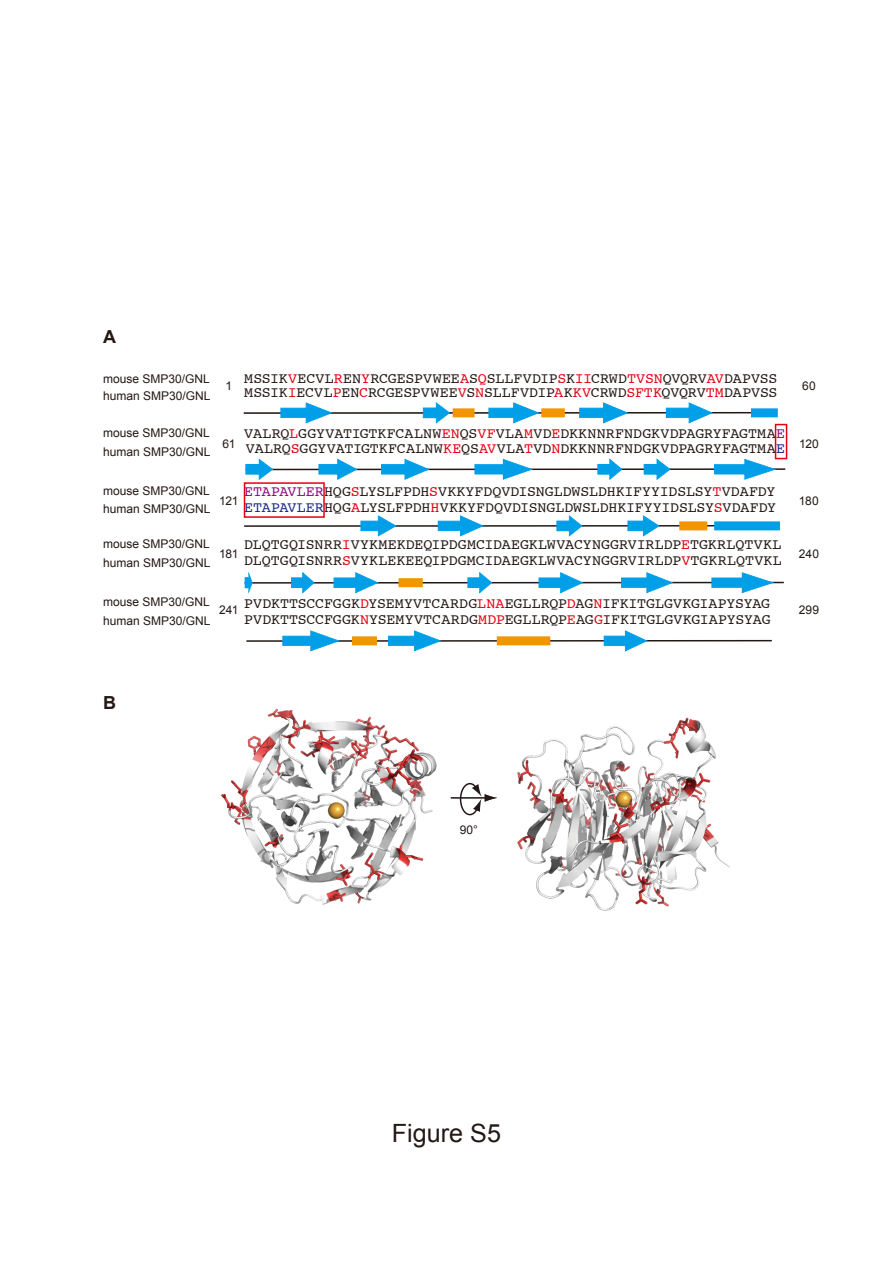
<style>
.page{position:relative;width:893px;height:1263px;background:#fff}
.page>*{position:absolute;margin:0;border:0;box-sizing:border-box;transform-origin:0 0}
.t1{font:25.2px "Arial";color:#231815}
.t2{font:700 18px "Arial";color:#231815}
.t3{font:15px "Courier";letter-spacing:-.005em;color:#231815}
.t4{font:12px "Arial";color:#231815}
.s1{color:#e50012}
.s2{color:#910782}
.s3{color:#182987}
</style>
<div class="page">
<hr style="left:246px;top:640px;width:526px;height:2px;background:#231815">
<hr style="left:244px;top:525px;width:532px;height:2px;background:#231815">
<hr style="left:244px;top:582px;width:540px;height:2px;background:#231815">
<hr style="left:451px;top:797px;width:36px;height:2px;background:#231815">
<svg style="left:459px;top:782px;width:38px;height:34px"></svg>
<img style="left:221px;top:708px;width:216px;height:197px">
<img style="left:517px;top:717px;width:213px;height:194px">
<svg style="left:361px;top:515px;width:35px;height:21px"></svg>
<svg style="left:438px;top:515px;width:46px;height:21px"></svg>
<svg style="left:557px;top:515px;width:25px;height:21px"></svg>
<svg style="left:628px;top:515px;width:31px;height:21px"></svg>
<svg style="left:291px;top:572px;width:23px;height:21px"></svg>
<svg style="left:334px;top:572px;width:44px;height:21px"></svg>
<svg style="left:468px;top:572px;width:24px;height:21px"></svg>
<svg style="left:539px;top:572px;width:44px;height:21px"></svg>
<svg style="left:621px;top:572px;width:52px;height:21px"></svg>
<svg style="left:711px;top:572px;width:63px;height:21px"></svg>
<svg style="left:282px;top:630px;width:58px;height:21px"></svg>
<svg style="left:388px;top:630px;width:53px;height:21px"></svg>
<svg style="left:604px;top:630px;width:44px;height:21px"></svg>
<div style="left:679px;top:521px;width:28px;height:9px;background:#f29600;border:2px solid #f29600"></div>
<div style="left:398px;top:578px;width:25px;height:9px;background:#f29600;border:2px solid #f29600"></div>
<div style="left:352px;top:636px;width:25px;height:9px;background:#f29600;border:2px solid #f29600"></div>
<div style="left:497px;top:636px;width:53px;height:9px;background:#f29600;border:2px solid #f29600"></div>
<svg style="left:244px;top:402px;width:531px;height:21px"></svg>
<div style="left:453px;top:408px;width:22px;height:9px;background:#f29600;border:2px solid #f29600"></div>
<div style="left:541px;top:408px;width:24px;height:9px;background:#f29600;border:2px solid #f29600"></div>
<div style="left:751px;top:408px;width:27px;height:9px;background:#009fe8;border:2px solid #009fe8"></div>
<hr style="left:246px;top:468px;width:539px;height:2px;background:#231815">
<svg style="left:319px;top:459px;width:38px;height:21px"></svg>
<svg style="left:381px;top:459px;width:48px;height:21px"></svg>
<svg style="left:474px;top:459px;width:59px;height:21px"></svg>
<svg style="left:597px;top:459px;width:25px;height:21px"></svg>
<svg style="left:644px;top:459px;width:26px;height:21px"></svg>
<svg style="left:714px;top:459px;width:62px;height:21px"></svg>
<svg style="left:246px;top:459px;width:27px;height:21px"></svg>
<div style="left:714px;top:521px;width:66px;height:9px;background:#009fe8;border:2px solid #009fe8"></div>
<svg style="left:245px;top:572px;width:7px;height:21px"></svg>
<div style="left:775px;top:424px;width:12px;height:35px;border:2px solid #e50012"></div>
<div style="left:244px;top:482px;width:81px;height:36px;border:2px solid #e50012"></div>
<p class="t2" style="left:103px;top:324px;width:14px">A</p>
<p class="t4" style="left:103px;top:371px;width:108px">mouse SMP30/GNL</p>
<p class="t4" style="left:103px;top:387px;width:109px">human SMP30/GNL</p>
<p class="t3" style="left:244px;top:366px;width:535px">MSSIK<span class="s1">V</span>ECVL<span class="s1">R</span>EN<span class="s1">Y</span>RCGESPVWEE<span class="s1">A</span>S<span class="s1">Q</span>SLLFVDIP<span class="s1">S</span>K<span class="s1">II</span>CRWD<span class="s1">TVSN</span>QVQRV<span class="s1">AV</span>DAPVSS</p>
<p class="t4" style="left:226px;top:378px;width:8px">1</p>
<p class="t4" style="left:802px;top:378px;width:15px">60</p>
<p class="t3" style="left:244px;top:381px;width:535px">MSSIK<span class="s1">I</span>ECVL<span class="s1">P</span>EN<span class="s1">C</span>RCGESPVWEE<span class="s1">V</span>S<span class="s1">N</span>SLLFVDIP<span class="s1">A</span>K<span class="s1">KV</span>CRWD<span class="s1">SFTK</span>QVQRV<span class="s1">TM</span>DAPVSS</p>
<p class="t4" style="left:103px;top:424px;width:108px">mouse SMP30/GNL</p>
<p class="t4" style="left:103px;top:444px;width:109px">human SMP30/GNL</p>
<p class="t3" style="left:244px;top:422px;width:542px">VALRQ<span class="s1">L</span>GGYVATIGTKFCALNW<span class="s1">EN</span>QS<span class="s1">VF</span>VLA<span class="s1">M</span>VD<span class="s1">E</span>DKKNNRFNDGKVDPAGRYFAGTMA<span class="s2">E</span></p>
<p class="t4" style="left:222px;top:436px;width:15px">61</p>
<p class="t4" style="left:799px;top:436px;width:21px">120</p>
<p class="t3" style="left:246px;top:437px;width:541px">VALRQ<span class="s1">S</span>GGYVATIGTKFCALNW<span class="s1">KE</span>QS<span class="s1">AV</span>VLA<span class="s1">T</span>VD<span class="s1">N</span>DKKNNRFNDGKVDPAGRYFAGTMA<span class="s3">E</span></p>
<p class="t4" style="left:103px;top:483px;width:108px">mouse SMP30/GNL</p>
<p class="t4" style="left:103px;top:501px;width:109px">human SMP30/GNL</p>
<p class="t3" style="left:244px;top:480px;width:533px"><span class="s2">ETAPAVLER</span>HQG<span class="s1">S</span>LYSLFPDH<span class="s1">S</span>VKKYFDQVDISNGLDWSLDHKIFYYIDSLSY<span class="s1">T</span>VDAFDY</p>
<p class="t4" style="left:219px;top:493px;width:21px">121</p>
<p class="t4" style="left:799px;top:493px;width:22px">180</p>
<p class="t3" style="left:244px;top:496px;width:533px"><span class="s3">ETAPAVLER</span>HQG<span class="s1">A</span>LYSLFPDH<span class="s1">H</span>VKKYFDQVDISNGLDWSLDHKIFYYIDSLSY<span class="s1">S</span>VDAFDY</p>
<p class="t4" style="left:103px;top:535px;width:108px">mouse SMP30/GNL</p>
<p class="t4" style="left:103px;top:555px;width:109px">human SMP30/GNL</p>
<p class="t3" style="left:244px;top:533px;width:538px">DLQTGQISNRR<span class="s1">I</span>VYKMEKDEQIPDGMCIDAEGKLWVACYNGGRVIRLDP<span class="s1">E</span>TGKRLQTVKL</p>
<p class="t4" style="left:219px;top:546px;width:21px">181</p>
<p class="t4" style="left:799px;top:546px;width:22px">240</p>
<p class="t3" style="left:244px;top:549px;width:539px">DLQTGQISNRR<span class="s1">S</span>VYKLEKEEQIPDGMCIDAEGKLWVACYNGGRVIRLDP<span class="s1">V</span>TGKRLQTVKL</p>
<p class="t4" style="left:103px;top:594px;width:108px">mouse SMP30/GNL</p>
<p class="t4" style="left:103px;top:613px;width:109px">human SMP30/GNL</p>
<p class="t3" style="left:244px;top:591px;width:527px">PVDKTTSCCFGGK<span class="s1">D</span>YSEMYVTCARDG<span class="s1">LNA</span>EGLLRQP<span class="s1">D</span>AG<span class="s1">N</span>IFKITGLGVKGIAPYSYAG</p>
<p class="t4" style="left:219px;top:602px;width:21px">241</p>
<p class="t4" style="left:799px;top:602px;width:22px">299</p>
<p class="t3" style="left:244px;top:608px;width:528px">PVDKTTSCCFGGK<span class="s1">N</span>YSEMYVTCARDG<span class="s1">MDP</span>EGLLRQP<span class="s1">E</span>AG<span class="s1">G</span>IFKITGLGVKGIAPYSYAG</p>
<p class="t2" style="left:103px;top:691px;width:14px">B</p>
<p class="t4" style="left:460px;top:822px;width:20px">90°</p>
<h1 class="t1" style="left:392px;top:1117px;width:111px">Figure S5</h1>
</div>
